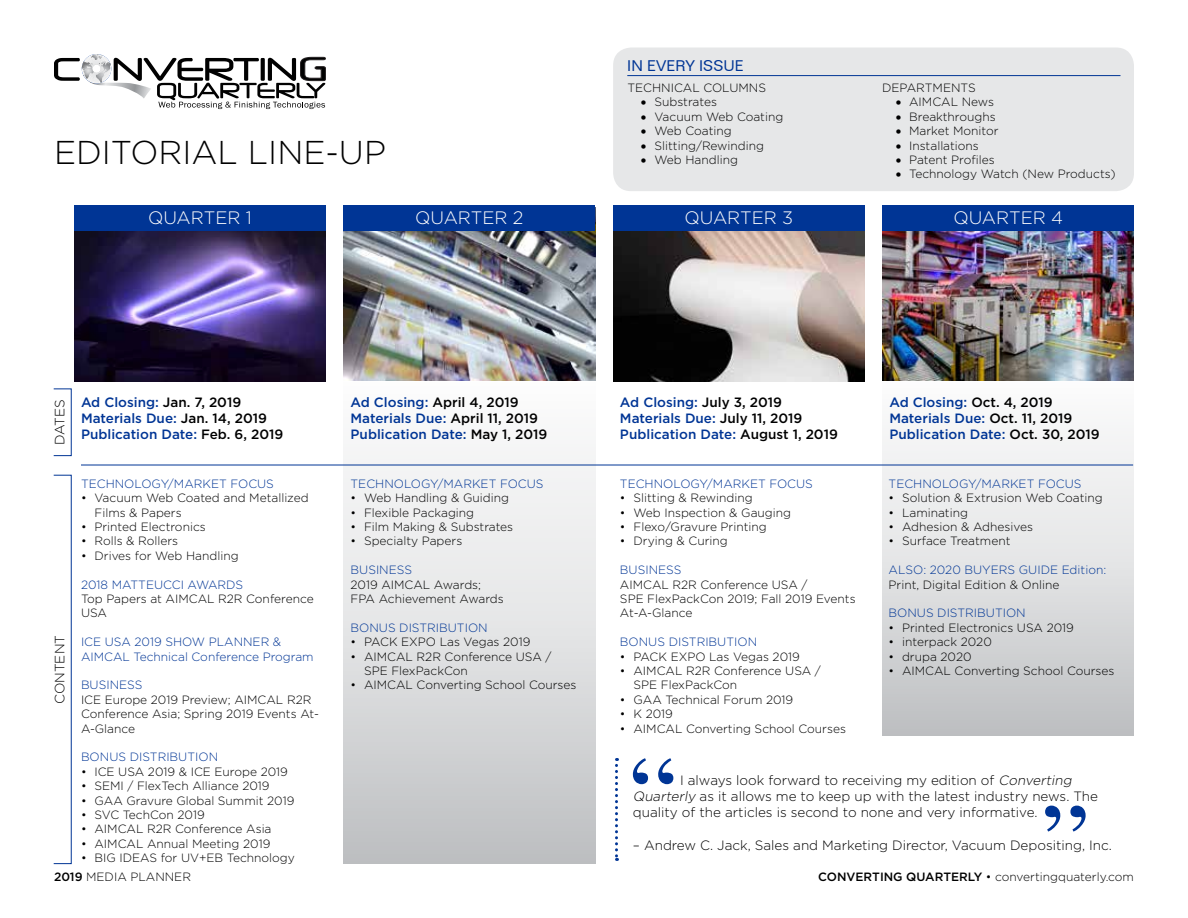
<style>
.page{position:relative;width:1188px;height:918px;background:#fff}
.page>*{position:absolute;margin:0;border:0;box-sizing:border-box;transform-origin:0 0}
.t1{font:300 33px "Gotham";color:#000}
.t2{font:300 18px "Gotham";color:#fff}
.t3{font:15px "Folio BT";color:#003595}
.t4{font:500 13.5px/16.2px "Gotham";color:#003595}
.t5{font:300 13.5px/16.2px "Gotham";color:#000}
.t6{font:300 12px/14.4px "Gotham";color:#000}
.t7{font:300 12px/14.4px "Gotham";color:#003595}
.s1{color:#000}
.s2{font-style:italic}
.s3{font-weight:500}
</style>
<div class="page">
<div style="left:883px;top:372px;width:251px;height:364px;background:linear-gradient(to bottom,#fff,#c2c3c5)"></div>
<img style="left:883px;top:205px;width:251px;height:176px">
<img style="left:613px;top:231px;width:252px;height:150px">
<div style="left:344px;top:372px;width:251px;height:492px;background:linear-gradient(to bottom,#fff,#c2c3c5)"></div>
<img style="left:344px;top:231px;width:251px;height:150px">
<img style="left:74px;top:231px;width:252px;height:150px">
<svg style="left:54px;top:54px;width:272px;height:55px"></svg>
<div style="left:74px;top:206px;width:252px;height:25px;background:#003595"></div>
<div style="left:344px;top:206px;width:251px;height:25px;background:#003595"></div>
<div style="left:613px;top:206px;width:252px;height:25px;background:#003595"></div>
<div style="left:883px;top:206px;width:251px;height:25px;background:#003595"></div>
<hr style="left:81px;top:465px;width:1052px;height:1px;background:#003595">
<div style="left:613px;top:48px;width:521px;height:143px;background:#e6e7e8;border-radius:18px"></div>
<hr style="left:627px;top:75px;width:493px;height:1px;background:#003595">
<svg style="left:615px;top:758px;width:3px;height:103px"></svg>
<svg style="left:633px;top:758px;width:40px;height:26px"></svg>
<svg style="left:1045px;top:806px;width:41px;height:26px"></svg>
<h1 class="t1" style="left:54px;top:132px;width:334px">EDITORIAL LINE-UP</h1>
<p class="t3" style="left:627px;top:57px;width:118px">IN EVERY ISSUE</p>
<p class="t6" style="left:627px;top:80px;width:140px">TECHNICAL COLUMNS</p>
<p class="t6" style="left:641px;top:95px;width:78px">• Substrates</p>
<p class="t6" style="left:641px;top:109px;width:144px">• Vacuum Web Coating</p>
<p class="t6" style="left:641px;top:124px;width:92px">• Web Coating</p>
<p class="t6" style="left:641px;top:138px;width:125px">• Slitting/Rewinding</p>
<p class="t6" style="left:641px;top:152px;width:99px">• Web Handling</p>
<p class="t6" style="left:882px;top:80px;width:95px">DEPARTMENTS</p>
<p class="t6" style="left:896px;top:95px;width:100px">• AIMCAL News</p>
<p class="t6" style="left:896px;top:109px;width:102px">• Breakthroughs</p>
<p class="t6" style="left:896px;top:124px;width:104px">• Market Monitor</p>
<p class="t6" style="left:896px;top:138px;width:85px">• Installations</p>
<p class="t6" style="left:896px;top:152px;width:101px">• Patent Profiles</p>
<p class="t6" style="left:896px;top:167px;width:222px">• Technology Watch (New Products)</p>
<h2 class="t2" style="left:148px;top:207px;width:105px">QUARTER 1</h2>
<h2 class="t2" style="left:415px;top:207px;width:110px">QUARTER 2</h2>
<h2 class="t2" style="left:684px;top:207px;width:110px">QUARTER 3</h2>
<h2 class="t2" style="left:953px;top:207px;width:111px">QUARTER 4</h2>
<p class="t5" style="left:51px;top:445px;width:47px;rotate:-90deg">DATES</p>
<p class="t4" style="left:81px;top:394px;width:204px">Ad Closing: <span class="s1">Jan. 7, 2019<br></span>Materials Due: <span class="s1">Jan. 14, 2019<br></span>Publication Date: <span class="s1">Feb. 6, 2019</span></p>
<p class="t4" style="left:351px;top:394px;width:198px">Ad Closing: <span class="s1">April 4, 2019<br></span>Materials Due: <span class="s1">April 11, 2019<br></span>Publication Date: <span class="s1">May 1, 2019</span></p>
<p class="t4" style="left:620px;top:394px;width:219px">Ad Closing: <span class="s1">July 3, 2019<br></span>Materials Due: <span class="s1">July 11, 2019<br></span>Publication Date: <span class="s1">August 1, 2019</span></p>
<p class="t4" style="left:889px;top:394px;width:212px">Ad Closing: <span class="s1">Oct. 4, 2019<br></span>Materials Due: <span class="s1">Oct. 11, 2019<br></span>Publication Date: <span class="s1">Oct. 30, 2019</span></p>
<p class="t5" style="left:51px;top:704px;width:71px;rotate:-90deg">CONTENT</p>
<p class="t7" style="left:81px;top:476px;width:194px">TECHNOLOGY/MARKET FOCUS</p>
<p class="t6" style="left:94px;top:490px;width:216px;text-indent:-14px">• Vacuum Web Coated and Metallized<br>Films &amp; Papers</p>
<p class="t6" style="left:81px;top:519px;width:126px">• Printed Electronics</p>
<p class="t6" style="left:81px;top:534px;width:99px">• Rolls &amp; Rollers</p>
<p class="t6" style="left:81px;top:548px;width:159px">• Drives for Web Handling</p>
<p class="t7" style="left:81px;top:577px;width:164px">2018 MATTEUCCI AWARDS</p>
<p class="t6" style="left:81px;top:591px;width:234px">Top Papers at AIMCAL R2R Conference<br>USA</p>
<p class="t7" style="left:81px;top:634px;width:234px">ICE USA 2019 SHOW PLANNER &amp;<br>AIMCAL Technical Conference Program</p>
<p class="t7" style="left:81px;top:678px;width:63px">BUSINESS</p>
<p class="t6" style="left:81px;top:692px;width:240px">ICE Europe 2019 Preview; AIMCAL R2R<br>Conference Asia; Spring 2019 Events At-<br>A-Glance</p>
<p class="t7" style="left:81px;top:750px;width:139px">BONUS DISTRIBUTION</p>
<p class="t6" style="left:81px;top:764px;width:208px">• ICE USA 2019 &amp; ICE Europe 2019</p>
<p class="t6" style="left:81px;top:778px;width:190px">• SEMI / FlexTech Alliance 2019</p>
<p class="t6" style="left:81px;top:793px;width:215px">• GAA Gravure Global Summit 2019</p>
<p class="t6" style="left:81px;top:807px;width:125px">• SVC TechCon 2019</p>
<p class="t6" style="left:81px;top:822px;width:192px">• AIMCAL R2R Conference Asia</p>
<p class="t6" style="left:81px;top:836px;width:191px">• AIMCAL Annual Meeting 2019</p>
<p class="t6" style="left:81px;top:850px;width:215px">• BIG IDEAS for UV+EB Technology</p>
<p class="t7" style="left:351px;top:476px;width:194px">TECHNOLOGY/MARKET FOCUS</p>
<p class="t6" style="left:351px;top:490px;width:160px">• Web Handling &amp; Guiding</p>
<p class="t6" style="left:351px;top:505px;width:125px">• Flexible Packaging</p>
<p class="t6" style="left:351px;top:519px;width:164px">• Film Making &amp; Substrates</p>
<p class="t6" style="left:351px;top:534px;width:113px">• Specialty Papers</p>
<p class="t7" style="left:351px;top:562px;width:63px">BUSINESS</p>
<p class="t6" style="left:351px;top:577px;width:155px">2019 AIMCAL Awards;<br>FPA Achievement Awards</p>
<p class="t7" style="left:351px;top:620px;width:139px">BONUS DISTRIBUTION</p>
<p class="t6" style="left:351px;top:634px;width:181px">• PACK EXPO Las Vegas 2019</p>
<p class="t6" style="left:364px;top:649px;width:189px;text-indent:-14px">• AIMCAL R2R Conference USA /<br>SPE FlexPackCon</p>
<p class="t6" style="left:351px;top:678px;width:228px">• AIMCAL Converting School Courses</p>
<p class="t7" style="left:620px;top:476px;width:194px">TECHNOLOGY/MARKET FOCUS</p>
<p class="t6" style="left:620px;top:490px;width:134px">• Slitting &amp; Rewinding</p>
<p class="t6" style="left:620px;top:505px;width:173px">• Web Inspection &amp; Gauging</p>
<p class="t6" style="left:620px;top:519px;width:148px">• Flexo/Gravure Printing</p>
<p class="t6" style="left:620px;top:534px;width:109px">• Drying &amp; Curing</p>
<p class="t7" style="left:620px;top:562px;width:63px">BUSINESS</p>
<p class="t6" style="left:620px;top:577px;width:237px">AIMCAL R2R Conference USA /<br>SPE FlexPackCon 2019; Fall 2019 Events<br>At-A-Glance</p>
<p class="t7" style="left:620px;top:634px;width:139px">BONUS DISTRIBUTION</p>
<p class="t6" style="left:620px;top:649px;width:181px">• PACK EXPO Las Vegas 2019</p>
<p class="t6" style="left:633px;top:663px;width:189px;text-indent:-14px">• AIMCAL R2R Conference USA /<br>SPE FlexPackCon</p>
<p class="t6" style="left:620px;top:692px;width:175px">• GAA Technical Forum 2019</p>
<p class="t6" style="left:620px;top:706px;width:54px">• K 2019</p>
<p class="t6" style="left:620px;top:721px;width:228px">• AIMCAL Converting School Courses</p>
<p class="t7" style="left:889px;top:476px;width:194px">TECHNOLOGY/MARKET FOCUS</p>
<p class="t6" style="left:889px;top:490px;width:216px">• Solution &amp; Extrusion Web Coating</p>
<p class="t6" style="left:889px;top:505px;width:81px">• Laminating</p>
<p class="t6" style="left:889px;top:519px;width:146px">• Adhesion &amp; Adhesives</p>
<p class="t6" style="left:889px;top:534px;width:123px">• Surface Treatment</p>
<p class="t7" style="left:889px;top:562px;width:219px">ALSO: 2020 BUYERS GUIDE Edition:</p>
<p class="t6" style="left:889px;top:577px;width:172px">Print, Digital Edition &amp; Online</p>
<p class="t7" style="left:889px;top:606px;width:139px">BONUS DISTRIBUTION</p>
<p class="t6" style="left:889px;top:620px;width:187px">• Printed Electronics USA 2019</p>
<p class="t6" style="left:889px;top:634px;width:105px">• interpack 2020</p>
<p class="t6" style="left:889px;top:649px;width:85px">• drupa 2020</p>
<p class="t6" style="left:889px;top:663px;width:228px">• AIMCAL Converting School Courses</p>
<p class="t5" style="left:633px;top:772px;width:467px;text-indent:47px">I always look forward to receiving my edition of <span class="s2">Converting<br>Quarterly</span> as it allows me to keep up with the latest industry news. The quality of the articles is second to none and very informative.</p>
<p class="t5" style="left:633px;top:837px;width:481px">– Andrew C. Jack, Sales and Marketing Director, Vacuum Depositing, Inc.</p>
<p class="t6" style="left:54px;top:869px;width:139px"><span class="s3">2019</span> MEDIA PLANNER</p>
<p class="t6" style="left:818px;top:869px;width:317px"><span class="s3">CONVERTING QUARTERLY</span> • convertingquaterly.com</p>
</div>
